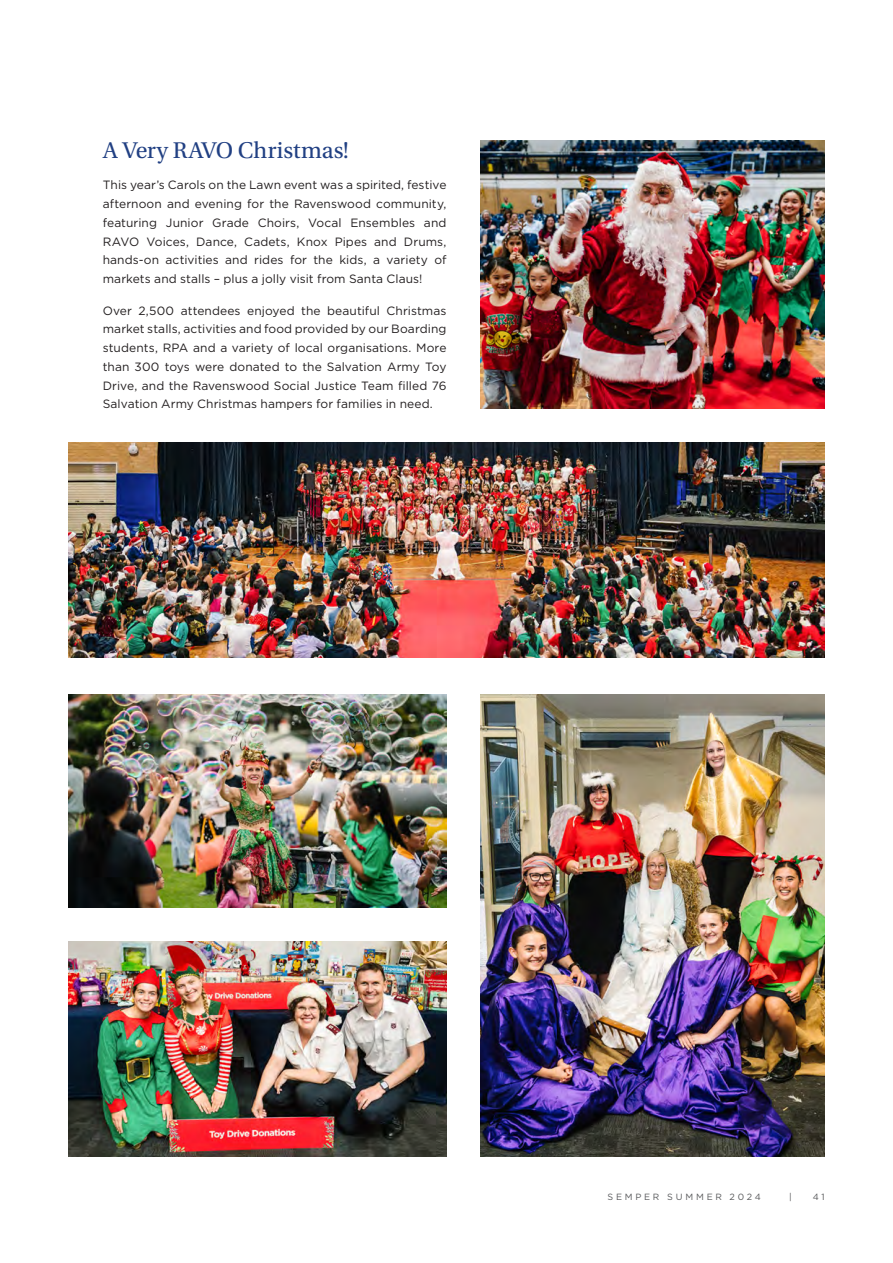
<style>
.page{position:relative;width:893px;height:1263px;background:#fff}
.page>*{position:absolute;margin:0;border:0;box-sizing:border-box;transform-origin:0 0}
.Sub_Heading_-_Secondary{font:24px "Utopia Std";color:#214083}
.Main_body{font:12px/18.8px "Gotham";letter-spacing:.005em;color:#231f20;text-align:justify}
.t1{font:9px "Gotham";letter-spacing:.305em;color:#57585a}
</style>
<div class="page">
<img style="left:68px;top:695px;width:378px;height:212px">
<img style="left:68px;top:941px;width:378px;height:216px">
<img style="left:68px;top:442px;width:757px;height:216px">
<img style="left:481px;top:140px;width:344px;height:268px">
<img style="left:481px;top:695px;width:344px;height:462px">
<p class="Sub_Heading_-_Secondary" style="left:103px;top:137px;width:247px">A Very RAVO Christmas!</p>
<p class="Main_body" style="left:103px;top:175px;width:345px">This year’s Carols on the Lawn event was a spirited, festive afternoon and evening for the Ravenswood community, featuring Junior Grade Choirs, Vocal Ensembles and RAVO Voices, Dance, Cadets, Knox Pipes and Drums, hands-on activities and rides for the kids, a variety of markets and stalls – plus a jolly visit from Santa Claus!</p>
<p class="Main_body" style="left:103px;top:301px;width:345px">Over 2,500 attendees enjoyed the beautiful Christmas market stalls, activities and food provided by our Boarding students, RPA and a variety of local organisations. More than 300 toys were donated to the Salvation Army Toy Drive, and the Ravenswood Social Justice Team filled 76<br>Salvation Army Christmas hampers for families in need.</p>
<p class="t1" style="left:607px;top:1191px;width:155px">SEMPER SUMMER 2024</p>
<p class="t1" style="left:789px;top:1191px;width:4px">|</p>
<p class="t1" style="left:813px;top:1191px;width:13px">4 1</p>
</div>
